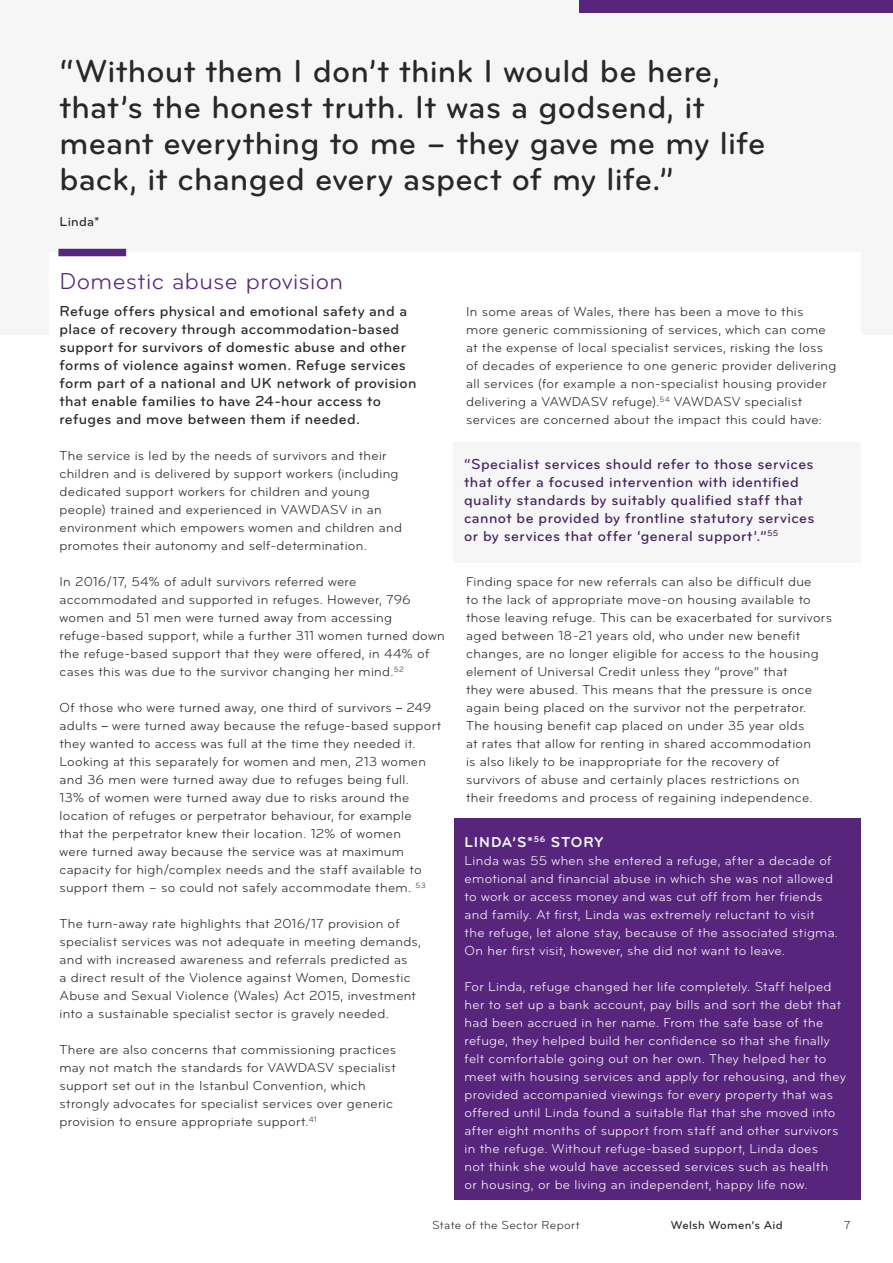
<style>
.page{position:relative;width:893px;height:1263px;background:#fff}
.page>*{position:absolute;margin:0;border:0;box-sizing:border-box;transform-origin:0 0}
.t1{font:500 33px/36px "Bryant Pro";letter-spacing:.005em;color:#282827}
.t2{font:24px "Bryant Pro";letter-spacing:.015em;color:#58257c}
.t3{font:500 15px/18px "Bryant Pro";letter-spacing:.015em;color:#282827}
.t4{font:500 15px/18px "Bryant Pro";letter-spacing:.025em;color:#442261}
.t5{font:700 15px "Bryant Pro";letter-spacing:.055em;color:#f6f6f6}
.t6{font:13.5px/18px "Bryant Pro";letter-spacing:.02em;color:#282827}
.t7{font:13.5px/18px "Bryant Pro";letter-spacing:.02em;color:#f6f6f6}
.t8{font:500 13.5px "Bryant Pro";letter-spacing:.02em;color:#282827}
.t9{font:12px "Bryant Pro";letter-spacing:.025em;color:#282827}
.t10{font:500 12px "Bryant Pro";letter-spacing:.025em;color:#282827}
</style>
<div class="page">
<div style="left:0;top:0;width:893px;height:334px;background:#f6f6f6"></div>
<div style="left:49px;top:252px;width:812px;height:425px;background:#fff"></div>
<div style="left:454px;top:819px;width:407px;height:381px;background:#58257c"></div>
<div style="left:58px;top:249px;width:68px;height:7px;background:#58257c"></div>
<div style="left:453px;top:442px;width:408px;height:121px;background:#f6f6f6"></div>
<div style="left:579px;top:0;width:314px;height:13px;background:#58257c"></div>
<h1 class="t1" style="left:60px;top:54px;width:708px">“Without them I don’t think I would be here, that’s the honest truth. It was a godsend, it meant everything to me – they gave me my life back, it changed every aspect of my life.”</h1>
<p class="t8" style="left:60px;top:215px;width:41px">Linda*</p>
<h2 class="t2" style="left:60px;top:269px;width:285px">Domestic abuse provision</h2>
<p class="t3" style="left:60px;top:303px;width:358px">Refuge offers physical and emotional safety and a place of recovery through accommodation-based support for survivors of domestic abuse and other forms of violence against women. Refuge services form part of a national and UK network of provision that enable families to have 24-hour access to refuges and move between them if needed.</p>
<p class="t6" style="left:60px;top:447px;width:344px">The service is led by the needs of survivors and their children and is delivered by support workers (including dedicated support workers for children and young people) trained and experienced in VAWDASV in an environment which empowers women and children and promotes their autonomy and self-determination.</p>
<p class="t6" style="left:60px;top:573px;width:387px">In 2016/17, 54% of adult survivors referred were accommodated and supported in refuges. However, 796 women and 51 men were turned away from accessing refuge-based support, while a further 311 women turned down the refuge-based support that they were offered, in 44% of cases this was due to the survivor changing her mind.<sup>52</sup></p>
<p class="t6" style="left:60px;top:699px;width:383px">Of those who were turned away, one third of survivors <sup>_</sup> 249 adults <sup>_</sup> were turned away because the refuge-based support they wanted to access was full at the time they needed it.<br>Looking at this separately for women and men, 213 women and 36 men were turned away due to refuges being full.<br>13% of women were turned away due to risks around the location of refuges or perpetrator behaviour, for example<br>that the perpetrator knew their location. 12% of women<br>were turned away because the service was at maximum capacity for high/complex needs and the staff available to support them – so could not safely accommodate them. <sup>53</sup></p>
<p class="t6" style="left:60px;top:915px;width:363px">The turn-away rate highlights that 2016/17 provision of specialist services was not adequate in meeting demands, and with increased awareness and referrals predicted as<br>a direct result of the Violence against Women, Domestic Abuse and Sexual Violence (Wales) Act 2015, investment into a sustainable specialist sector is gravely needed.</p>
<p class="t6" style="left:60px;top:1041px;width:338px">There are also concerns that commissioning practices may not match the standards for VAWDASV specialist support set out in the Istanbul Convention, which strongly advocates for specialist services over generic provision to ensure appropriate support.<sup>41</sup></p>
<p class="t6" style="left:466px;top:303px;width:372px">In some areas of Wales, there has been a move to this more generic commissioning of services, which can come at the expense of local specialist services, risking the loss of decades of experience to one generic provider delivering all services (for example a non-specialist housing provider delivering a VAWDASV refuge).<sup>54</sup> VAWDASV specialist services are concerned about the impact this could have:</p>
<p class="t4" style="left:464px;top:456px;width:352px">“Specialist services should refer to those services that offer a focused intervention with identified quality standards by suitably qualified staff that cannot be provided by frontline statutory services or by services that offer ‘general support’.”<sup>55</sup></p>
<p class="t6" style="left:466px;top:573px;width:367px">Finding space for new referrals can also be difficult due<br>to the lack of appropriate move-on housing available to those leaving refuge. This can be exacerbated for survivors aged between 18-21 years old, who under new benefit changes, are no longer eligible for access to the housing element of Universal Credit unless they “prove” that<br>they were abused. This means that the pressure is once again being placed on the survivor not the perpetrator.<br>The housing benefit cap placed on under 35 year olds<br>at rates that allow for renting in shared accommodation<br>is also likely to be inappropriate for the recovery of survivors of abuse and certainly places restrictions on<br>their freedoms and process of regaining independence.</p>
<p class="t5" style="left:465px;top:834px;width:140px">LINDA’S*<sup>56</sup> STORY</p>
<p class="t7" style="left:465px;top:852px;width:375px">Linda was 55 when she entered a refuge, after a decade of emotional and financial abuse in which she was not allowed to work or access money and was cut off from her friends and family. At first, Linda was extremely reluctant to visit<br>the refuge, let alone stay, because of the associated stigma.<br>On her first visit, however, she did not want to leave.</p>
<p class="t7" style="left:465px;top:978px;width:383px">For Linda, refuge changed her life completely. Staff helped her to set up a bank account, pay bills and sort the debt that had been accrued in her name. From the safe base of the refuge, they helped build her confidence so that she finally felt comfortable going out on her own. They helped her to meet with housing services and apply for rehousing, and they provided accompanied viewings for every property that was offered until Linda found a suitable flat that she moved into after eight months of support from staff and other survivors in the refuge. Without refuge-based support, Linda does<br>not think she would have accessed services such as health<br>or housing, or be living an independent, happy life now.</p>
<p class="t9" style="left:432px;top:1219px;width:149px">State of the Sector Report</p>
<p class="t10" style="left:671px;top:1219px;width:113px">Welsh Women’s Aid</p>
<p class="t9" style="left:844px;top:1219px;width:8px">7</p>
</div>
